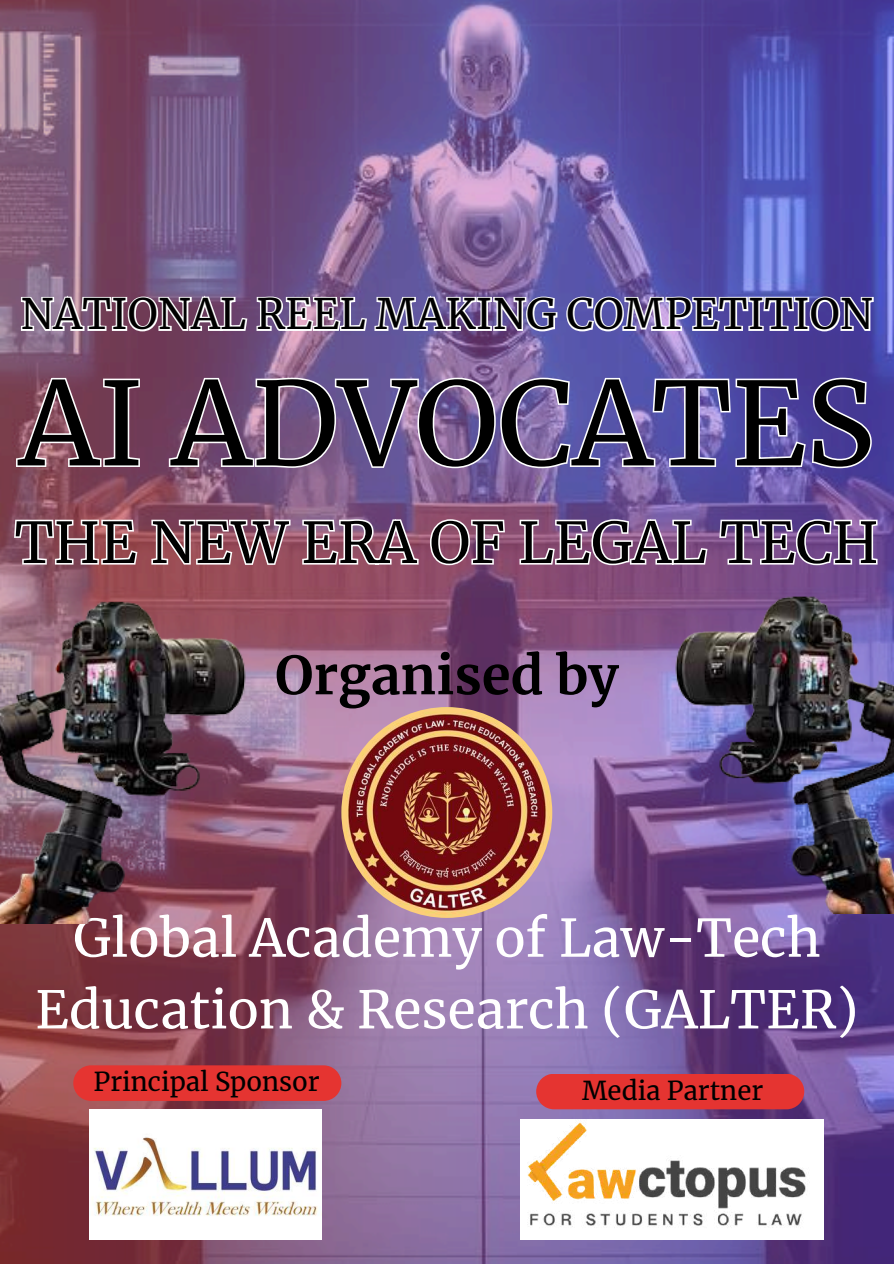
<style>
.page{position:relative;width:894px;height:1264px;background:#fff}
.page>*{position:absolute;margin:0;border:0;box-sizing:border-box;transform-origin:0 0}
.t1{font:114.6px "Merriweather";color:#000}
.t2{font:56.25px "Merriweather";color:#000}
.t3{font:700 52.5px "Merriweather";color:#000}
.t4{font:51.75px/71.7px "Merriweather";color:#fff;text-align:center}
.t5{font:41.55px "Merriweather";color:#000}
.t6{font:25.8px "Merriweather";color:#000}
</style>
<div class="page">
<img style="left:0;top:0;width:893px;height:1263px">
<svg style="left:19px;top:284px;width:856px;height:52px"></svg>
<img style="left:14px;top:375px;width:859px;height:95px">
<svg style="left:12px;top:513px;width:866px;height:11px"></svg>
<img style="left:89px;top:1109px;width:232px;height:130px">
<div style="left:519px;top:1118px;width:303px;height:121px;background:#fff"></div>
<img style="left:521px;top:1118px;width:290px;height:110px">
<div style="left:73px;top:1065px;width:268px;height:35px;background:#e53431"></div>
<div style="left:536px;top:1073px;width:268px;height:36px;background:#e53431"></div>
<img style="left:428px;top:514px;width:465px;height:399px">
<img style="left:0;top:524px;width:503px;height:399px">
<p class="t5" style="left:20px;top:288px;width:854px">NATIONAL REEL MAKING COMPETITION</p>
<h1 class="t1" style="left:19px;top:352px;width:856px">AI ADVOCATES</h1>
<p class="t2" style="left:15px;top:507px;width:865px">THE NEW ERA OF LEGAL TECH</p>
<p class="t3" style="left:275px;top:642px;width:345px">Organised by</p>
<p class="t4" style="left:35px;top:902px;width:824px">Global Academy of Law-Tech<br>Education &amp; Research (GALTER)</p>
<p class="t6" style="left:94px;top:1065px;width:227px">Principal Sponsor</p>
<p class="t6" style="left:582px;top:1074px;width:182px">Media Partner</p>
</div>
